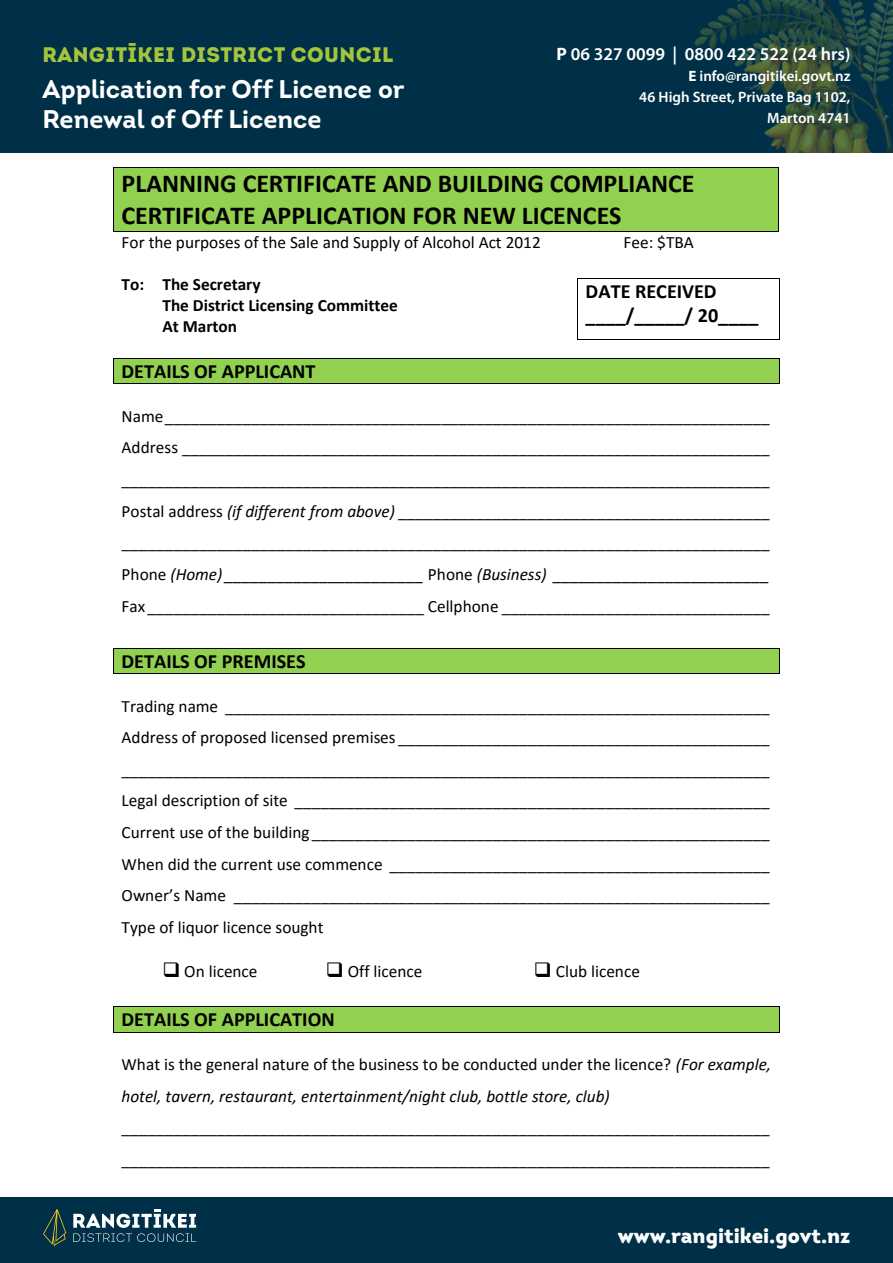
<style>
.page{position:relative;width:893px;height:1263px;background:#fff}
.page>*{position:absolute;margin:0;border:0;box-sizing:border-box;transform-origin:0 0}
.t1{font:700 25.95px/31.7px "Calibri";color:#000}
.t2{font:700 25.5px/30.6px "Intro";color:#fff}
.t3{font:21px "Intro Black Caps";letter-spacing:.02em;color:#a4c43c}
.t4{font:900 21px "Intro";color:#fff}
.t5{font:700 20.25px/24.8px "Calibri";color:#000}
.t6{font:600 18px "Myriad Pro";color:#fff}
.t7{font:17.25px/31.7px "Calibri";color:#000;text-align:justify}
.t8{font:italic 17.25px/31.7px "Calibri";color:#000}
.t9{font:700 17.25px/21.1px "Calibri";color:#000}
.t10{font:600 15px/21px "Myriad Pro";color:#fff;text-align:right}
.s1{font-weight:700}
.s2{font-style:italic}
.s3{font-style:normal}
</style>
<div class="page">
<div style="left:0;top:1197px;width:893px;height:66px;background:#003047"></div>
<svg style="left:43px;top:1209px;width:23px;height:37px"></svg>
<svg style="left:73px;top:1209px;width:123px;height:33px"></svg>
<div style="left:0;top:0;width:893px;height:152px;background:#003047"></div>
<img style="left:694px;top:0;width:199px;height:152px">
<div style="left:114px;top:359px;width:665px;height:24px;background:#92d050"></div>
<hr style="left:114px;top:358px;width:665px;height:1px;background:#000">
<svg style="left:113px;top:358px;width:1px;height:26px"></svg>
<hr style="left:114px;top:383px;width:665px;height:1px;background:#000">
<svg style="left:779px;top:358px;width:1px;height:26px"></svg>
<div style="left:114px;top:649px;width:665px;height:24px;background:#92d050"></div>
<hr style="left:114px;top:648px;width:665px;height:1px;background:#000">
<svg style="left:113px;top:648px;width:1px;height:26px"></svg>
<hr style="left:114px;top:673px;width:665px;height:1px;background:#000">
<svg style="left:779px;top:648px;width:1px;height:26px"></svg>
<div style="left:114px;top:1007px;width:665px;height:24px;background:#92d050"></div>
<hr style="left:114px;top:1006px;width:665px;height:1px;background:#000">
<svg style="left:113px;top:1006px;width:1px;height:27px"></svg>
<hr style="left:114px;top:1032px;width:665px;height:1px;background:#000">
<svg style="left:779px;top:1006px;width:1px;height:27px"></svg>
<div style="left:114px;top:168px;width:664px;height:63px;background:#92d050"></div>
<hr style="left:114px;top:167px;width:664px;height:1px;background:#000">
<hr style="left:113px;top:167px;width:1px;height:64px;background:#000">
<hr style="left:114px;top:231px;width:664px;height:1px;background:#000">
<hr style="left:778px;top:167px;width:1px;height:64px;background:#000">
<hr style="left:578px;top:278px;width:201px;height:1px;background:#000">
<hr style="left:577px;top:279px;width:1px;height:60px;background:#000">
<hr style="left:578px;top:339px;width:201px;height:1px;background:#000">
<hr style="left:779px;top:279px;width:1px;height:60px;background:#000">
<p class="t3" style="left:43px;top:41px;width:352px">RANGITĪKEI DISTRICT COUNCIL</p>
<h2 class="t2" style="left:43px;top:73px;width:364px">Application for Off Licence or<br>Renewal of Off Licence</h2>
<p class="t6" style="left:557px;top:42px;width:295px"><span class="s1">P</span> 06 327 0099 | 0800 422 522 (24 hrs)</p>
<p class="t10" style="left:639px;top:65px;width:213px"><span class="s1">E</span> info@rangitikei.govt.nz<br>46 High Street, Private Bag 1102,<br>Marton 4741</p>
<h1 class="t1" style="left:122px;top:167px;width:574px">PLANNING CERTIFICATE AND BUILDING COMPLIANCE<br>CERTIFICATE APPLICATION FOR NEW LICENCES</h1>
<p class="t7" style="left:122px;top:226px;width:421px">For the purposes of the Sale and Supply of Alcohol Act 2012</p>
<p class="t7" style="left:623px;top:226px;width:72px">Fee: $TBA</p>
<p class="t9" style="left:162px;top:273px;width:237px;text-indent:-41px">To: The Secretary<br>The District Licensing Committee<br>At Marton</p>
<p class="t5" style="left:122px;top:358px;width:196px">DETAILS OF APPLICANT</p>
<p class="t7" style="left:122px;top:400px;width:650px">Name______________________________________________________________________ Address ____________________________________________________________________ ___________________________________________________________________________ Postal address <span class="s2">(if different from above)</span> ___________________________________________ ___________________________________________________________________________ Phone <span class="s2">(Home) _______________________</span> Phone <span class="s2">(Business) _________________________ </span>Fax ________________________________ Cellphone _______________________________</p>
<p class="t5" style="left:586px;top:278px;width:174px">DATE RECEIVED ____/_____/ 20____</p>
<p class="t5" style="left:122px;top:648px;width:186px">DETAILS OF PREMISES</p>
<p class="t7" style="left:122px;top:689px;width:650px">Trading name _______________________________________________________________ Address of proposed licensed premises ___________________________________________ ___________________________________________________________________________ Legal description of site _______________________________________________________ Current use of the building_____________________________________________________ When did the current use commence ____________________________________________ Owner’s Name ______________________________________________________________ Type of liquor licence sought</p>
<p class="t7" style="left:162px;top:955px;width:97px">❑ On licence</p>
<p class="t7" style="left:326px;top:955px;width:98px">❑ Off licence</p>
<p class="t7" style="left:534px;top:955px;width:108px">❑ Club licence</p>
<p class="t5" style="left:122px;top:1006px;width:215px">DETAILS OF APPLICATION</p>
<p class="t8" style="left:122px;top:1047px;width:651px"><span class="s3">What is the general nature of the business to be conducted under the licence?</span> (For example, hotel, tavern, restaurant, entertainment/night club, bottle store, club)</p>
<p class="t7" style="left:122px;top:1111px;width:650px">___________________________________________________________________________ ___________________________________________________________________________</p>
<p class="t4" style="left:618px;top:1221px;width:234px">www.rangitikei.govt.nz</p>
</div>
